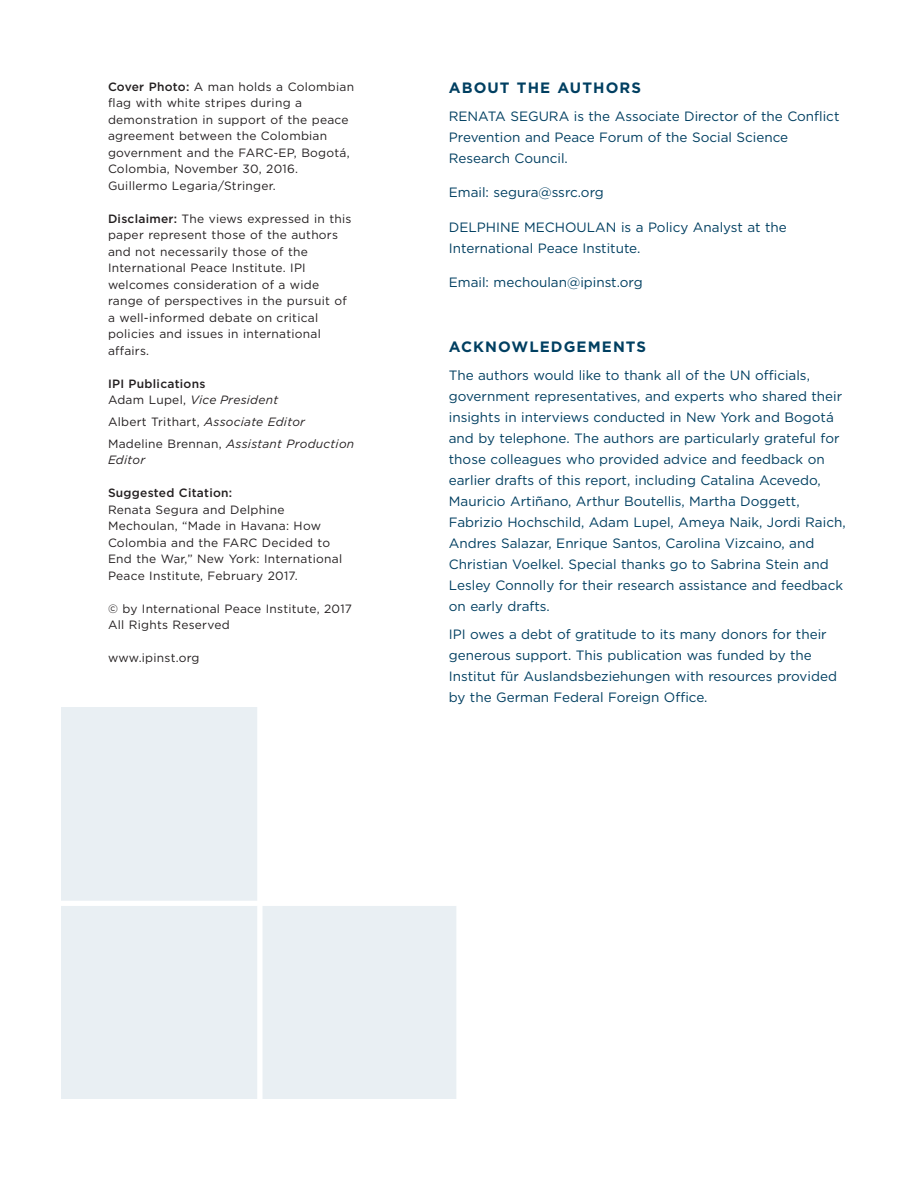
<style>
.page{position:relative;width:918px;height:1188px;background:#fff}
.page>*{position:absolute;margin:0;border:0;box-sizing:border-box;transform-origin:0 0}
.t1{font:700 15px "Gotham";letter-spacing:.075em;color:#003f61}
.t2{font:13.5px/21px "Gotham";color:#003f61}
.t3{font:12px/16.5px "Gotham";letter-spacing:.02em;color:#231f20}
.t4{font:italic 12px/21.9px "Gotham";letter-spacing:.02em;color:#231f20}
.t5{font:500 12px/16.5px "Gotham";letter-spacing:.02em;color:#231f20}
.s1{font-weight:500}
.s2{font-weight:400}
.s3{font-weight:400;font-style:italic}
.s4{font-style:normal}
</style>
<div class="page">
<div style="left:61px;top:707px;width:397px;height:392px;background:#e9eff3"></div>
<div style="left:40px;top:901px;width:432px;height:5px;background:#fff"></div>
<div style="left:257px;top:684px;width:5px;height:436px;background:#fff"></div>
<div style="left:456px;top:684px;width:6px;height:436px;background:#fff"></div>
<div style="left:259px;top:702px;width:213px;height:201px;background:#fff"></div>
<p class="t3" style="left:108px;top:78px;width:248px"><span class="s1">Cover Photo:</span> A man holds a Colombian flag with white stripes during a demonstration in support of the peace agreement between the Colombian government and the FARC-EP, Bogotá, Colombia, November 30, 2016.<br>Guillermo Legaria/Stringer.</p>
<p class="t3" style="left:108px;top:210px;width:245px"><span class="s1">Disclaimer:</span> The views expressed in this paper represent those of the authors and not necessarily those of the International Peace Institute. IPI welcomes consideration of a wide range of perspectives in the pursuit of a well-informed debate on critical policies and issues in international affairs.</p>
<p class="t5" style="left:108px;top:375px;width:172px">IPI Publications<br><span class="s2">Adam Lupel,</span> <span class="s3">Vice President</span></p>
<p class="t4" style="left:108px;top:411px;width:248px"><span class="s4">Albert Trithart,</span> Associate Editor<br><span class="s4">Madeline Brennan,</span> Assistant Production</p>
<p class="t4" style="left:108px;top:449px;width:39px">Editor</p>
<p class="t5" style="left:108px;top:485px;width:126px">Suggested Citation:</p>
<p class="t3" style="left:108px;top:501px;width:236px">Renata Segura and Delphine<br>Mechoulan, “Made in Havana: How<br>Colombia and the FARC Decided to<br>End the War,” New York: International<br>Peace Institute, February 2017.</p>
<p class="t3" style="left:108px;top:600px;width:246px">© by International Peace Institute, 2017<br>All Rights Reserved</p>
<p class="t3" style="left:108px;top:650px;width:93px">www.ipinst.org</p>
<p class="t1" style="left:449px;top:79px;width:194px">ABOUT THE AUTHORS</p>
<p class="t2" style="left:449px;top:106px;width:392px">RENATA SEGURA is the Associate Director of the Conflict<br>Prevention and Peace Forum of the Social Science<br>Research Council.</p>
<p class="t2" style="left:449px;top:182px;width:156px">Email: segura@ssrc.org</p>
<p class="t2" style="left:449px;top:217px;width:340px">DELPHINE MECHOULAN is a Policy Analyst at the<br>International Peace Institute.</p>
<p class="t2" style="left:449px;top:272px;width:195px">Email: mechoulan@ipinst.org</p>
<p class="t1" style="left:449px;top:338px;width:199px">ACKNOWLEDGEMENTS</p>
<p class="t2" style="left:449px;top:365px;width:398px">The authors would like to thank all of the UN officials, government representatives, and experts who shared their insights in interviews conducted in New York and Bogotá and by telephone. The authors are particularly grateful for those colleagues who provided advice and feedback on earlier drafts of this report, including Catalina Acevedo, Mauricio Artiñano, Arthur Boutellis, Martha Doggett, Fabrizio Hochschild, Adam Lupel, Ameya Naik, Jordi Raich, Andres Salazar, Enrique Santos, Carolina Vizcaino, and Christian Voelkel. Special thanks go to Sabrina Stein and Lesley Connolly for their research assistance and feedback on early drafts.</p>
<p class="t2" style="left:449px;top:624px;width:390px">IPI owes a debt of gratitude to its many donors for their generous support. This publication was funded by the Institut für Auslandsbeziehungen with resources provided by the German Federal Foreign Office.</p>
</div>
